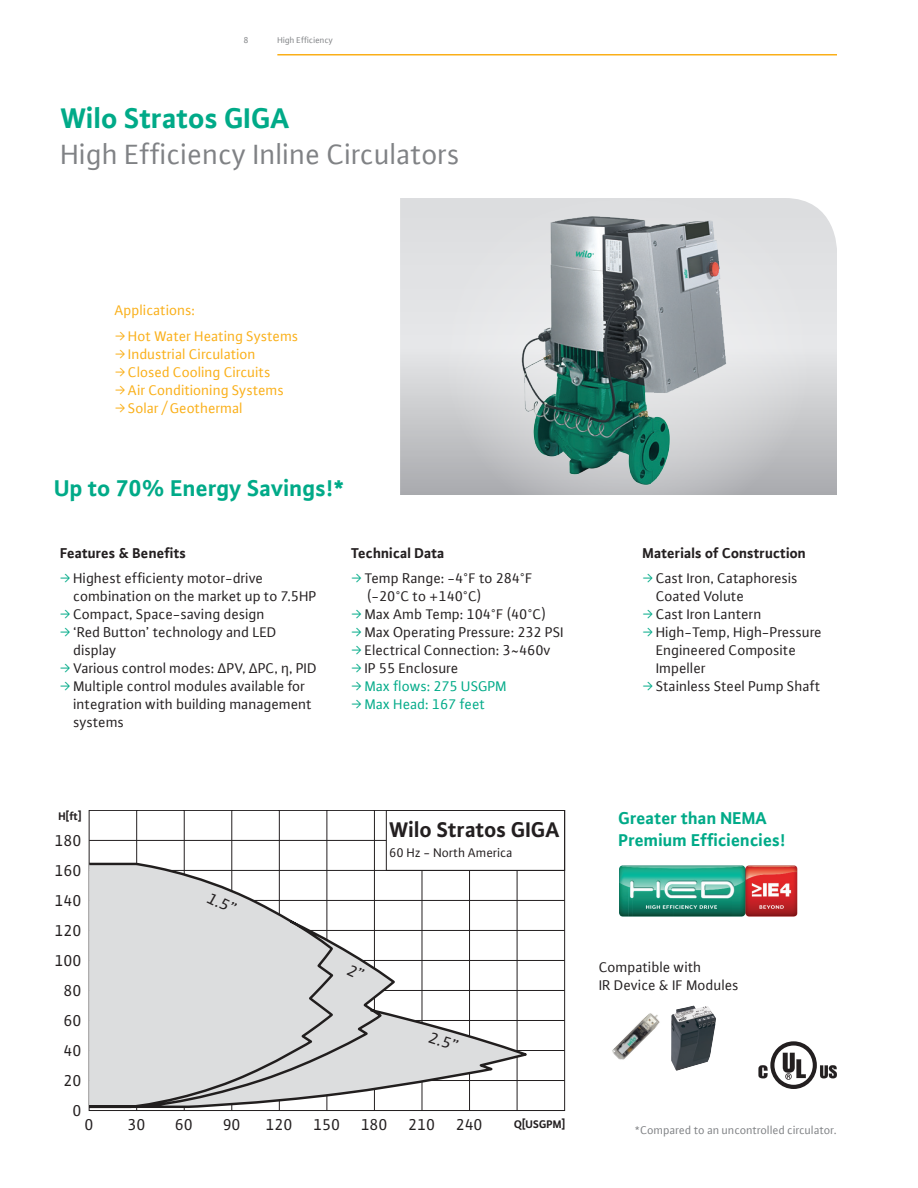
<style>
.page{position:relative;width:918px;height:1188px;background:#fff}
.page>*{position:absolute;margin:0;border:0;box-sizing:border-box;transform-origin:0 0}
.t1{font:30px "WILO Plus FM";color:#808285}
.t2{font:700 30px "WILO Plus FM";color:#0a8}
.t3{font:700 24px "WILO Plus FM";color:#0a8}
.t4{font:700 22.5px "WILO Plus FM";color:#231f20}
.t5{font:700 18px/21.6px "WILO Plus FM";color:#0a8}
.t6{font:16.65px/30px "WILO Plus FM";color:#231f20;text-align:right}
.t7{font:16.65px "WILO Plus FM";color:#231f20;scale:1.06 1}
.t8{font:15px/18px "WILO Plus FM";color:#231f20}
.t9{font:15px/18px "WILO Plus FM";color:#faaf18}
.t10{font:700 15px "WILO Plus FM";color:#231f20}
.t11{font:15px "WILO Plus FM";color:#0a8}
.t12{font:13.35px "WILO Plus FM";color:#231f20}
.t13{font:12px "WILO Plus FM";color:#808285}
.t14{font:700 11.7px "WILO Plus FM";color:#231f20}
.t15{font:9px "WILO Plus FM";color:#808285}
.s1{font-family:"WILO Pict"}
.s2{font-family:"WILO Pict";color:#0a8}
</style>
<div class="page">
<hr style="left:277px;top:54px;width:560px;height:2px;background:#faaf18">
<svg style="left:400px;top:198px;width:437px;height:297px;background:#d0d1d3"></svg>
<svg style="left:439px;top:158px;width:377px;height:376px;fill:#e2e3e5"></svg>
<img style="left:514px;top:215px;width:223px;height:271px">
<svg style="left:88px;top:810px;width:477px;height:301px"></svg>
<hr style="left:89px;top:840px;width:297px;height:1px;background:#231f20">
<hr style="left:89px;top:900px;width:476px;height:1px;background:#231f20">
<hr style="left:89px;top:930px;width:476px;height:1px;background:#231f20">
<hr style="left:89px;top:960px;width:476px;height:1px;background:#231f20">
<hr style="left:89px;top:990px;width:476px;height:1px;background:#231f20">
<hr style="left:89px;top:1020px;width:476px;height:1px;background:#231f20">
<hr style="left:89px;top:1050px;width:476px;height:1px;background:#231f20">
<hr style="left:89px;top:1080px;width:476px;height:1px;background:#231f20">
<div style="left:386px;top:810px;width:179px;height:61px;border:1px solid #231f20"></div>
<svg style="left:88px;top:861px;width:440px;height:248px"></svg>
<img style="left:619px;top:865px;width:179px;height:52px">
<img style="left:671px;top:1005px;width:45px;height:66px">
<img style="left:612px;top:1013px;width:48px;height:47px">
<svg style="left:758px;top:1041px;width:79px;height:48px"></svg>
<svg style="left:347px;top:964px;width:18px;height:13px"></svg>
<p class="t15" style="left:244px;top:35px;width:6px">8</p>
<p class="t15" style="left:277px;top:34px;width:57px">High Efficiency</p>
<h1 class="t2" style="left:61px;top:98px;width:230px">Wilo Stratos GIGA</h1>
<h1 class="t1" style="left:61px;top:135px;width:401px">High Efficiency Inline Circulators</h1>
<p class="t9" style="left:115px;top:296px;width:185px;line-height:26px">Applications:<br><span class="s1">ƒ</span> Hot Water Heating Systems</p>
<p class="t9" style="left:115px;top:344px;width:171px"><span class="s1">ƒ</span> Industrial Circulation<br><span class="s1">ƒ</span> Closed Cooling Circuits <span class="s1">ƒ</span> Air Conditioning Systems <span class="s1">ƒ</span> Solar / Geothermal</p>
<h2 class="t3" style="left:54px;top:471px;width:293px">Up to 70% Energy Savings!*</h2>
<p class="t10" style="left:60px;top:543px;width:128px">Features &amp; Benefits</p>
<p class="t10" style="left:351px;top:543px;width:95px">Technical Data</p>
<p class="t10" style="left:643px;top:543px;width:165px">Materials of Construction</p>
<p class="t8" style="left:60px;top:569px;width:205px"><span class="s2">ƒ</span> Highest efficienty motor-drive</p>
<p class="t8" style="left:73px;top:587px;width:245px">combination on the market up to 7.5HP</p>
<p class="t8" style="left:60px;top:605px;width:206px"><span class="s2">ƒ</span> Compact, Space-saving design</p>
<p class="t8" style="left:60px;top:623px;width:218px"><span class="s2">ƒ</span> ‘Red Button’ technology and LED</p>
<p class="t8" style="left:73px;top:641px;width:45px">display</p>
<p class="t8" style="left:60px;top:659px;width:258px"><span class="s2">ƒ</span> Various control modes: ΔPV, ΔPC, η, PID</p>
<p class="t8" style="left:60px;top:677px;width:247px"><span class="s2">ƒ</span> Multiple control modules available for</p>
<p class="t8" style="left:73px;top:695px;width:240px">integration with building management</p>
<p class="t8" style="left:73px;top:713px;width:52px">systems</p>
<p class="t8" style="left:643px;top:569px;width:157px"><span class="s2">ƒ</span> Cast Iron, Cataphoresis</p>
<p class="t8" style="left:656px;top:587px;width:90px">Coated Volute</p>
<p class="t8" style="left:643px;top:605px;width:121px"><span class="s2">ƒ</span> Cast Iron Lantern</p>
<p class="t8" style="left:643px;top:623px;width:181px"><span class="s2">ƒ</span> High-Temp, High-Pressure</p>
<p class="t8" style="left:656px;top:641px;width:142px">Engineered Composite</p>
<p class="t8" style="left:656px;top:659px;width:51px">Impeller</p>
<p class="t8" style="left:643px;top:677px;width:179px"><span class="s2">ƒ</span> Stainless Steel Pump Shaft</p>
<p class="t8" style="left:351px;top:569px;width:183px"><span class="s2">ƒ</span> Temp Range: -4°F to 284°F</p>
<p class="t8" style="left:367px;top:587px;width:116px">(-20°C to +140°C)</p>
<p class="t8" style="left:351px;top:605px;width:196px"><span class="s2">ƒ</span> Max Amb Temp: 104°F (40°C)</p>
<p class="t8" style="left:351px;top:623px;width:214px"><span class="s2">ƒ</span> Max Operating Pressure: 232 PSI</p>
<p class="t8" style="left:351px;top:641px;width:201px"><span class="s2">ƒ</span> Electrical Connection: 3~460v</p>
<p class="t8" style="left:351px;top:659px;width:109px"><span class="s2">ƒ</span> IP 55 Enclosure</p>
<p class="t11" style="left:351px;top:676px;width:157px"><span class="s1">ƒ</span> Max flows: 275 USGPM</p>
<p class="t11" style="left:351px;top:694px;width:136px"><span class="s1">ƒ</span> Max Head: 167 feet</p>
<p class="t14" style="left:58px;top:808px;width:25px">H[ft]</p>
<p class="t6" style="left:55px;top:825px;width:28px">180</p>
<p class="t6" style="left:55px;top:855px;width:28px">160</p>
<p class="t6" style="left:55px;top:885px;width:28px">140<br>120<br>100<br>80<br>60<br>40<br>20<br>0</p>
<p class="t7" style="left:213px;top:887px;width:30px;rotate:25deg">1.5”</p>
<h3 class="t4" style="left:390px;top:814px;width:172px">Wilo Stratos GIGA</h3>
<p class="t12" style="left:390px;top:844px;width:125px">60 Hz - North America</p>
<p class="t7" style="left:432px;top:1027px;width:30px;rotate:17deg">2.5”</p>
<p class="t6" style="left:85px;top:1109px;width:10px">0</p>
<p class="t6" style="left:128px;top:1109px;width:19px">30</p>
<p class="t6" style="left:175px;top:1109px;width:19px">60</p>
<p class="t6" style="left:223px;top:1109px;width:19px">90</p>
<p class="t6" style="left:266px;top:1109px;width:218px">120 150 180 210 240</p>
<p class="t14" style="left:514px;top:1116px;width:53px">Q[USGPM]</p>
<p class="t5" style="left:619px;top:807px;width:168px">Greater than NEMA<br>Premium Efficiencies!</p>
<p class="t8" style="left:599px;top:958px;width:141px">Compatible with<br>IR Device &amp; IF Modules</p>
<p class="t13" style="left:635px;top:1123px;width:204px">*Compared to an uncontrolled circulator.</p>
</div>
